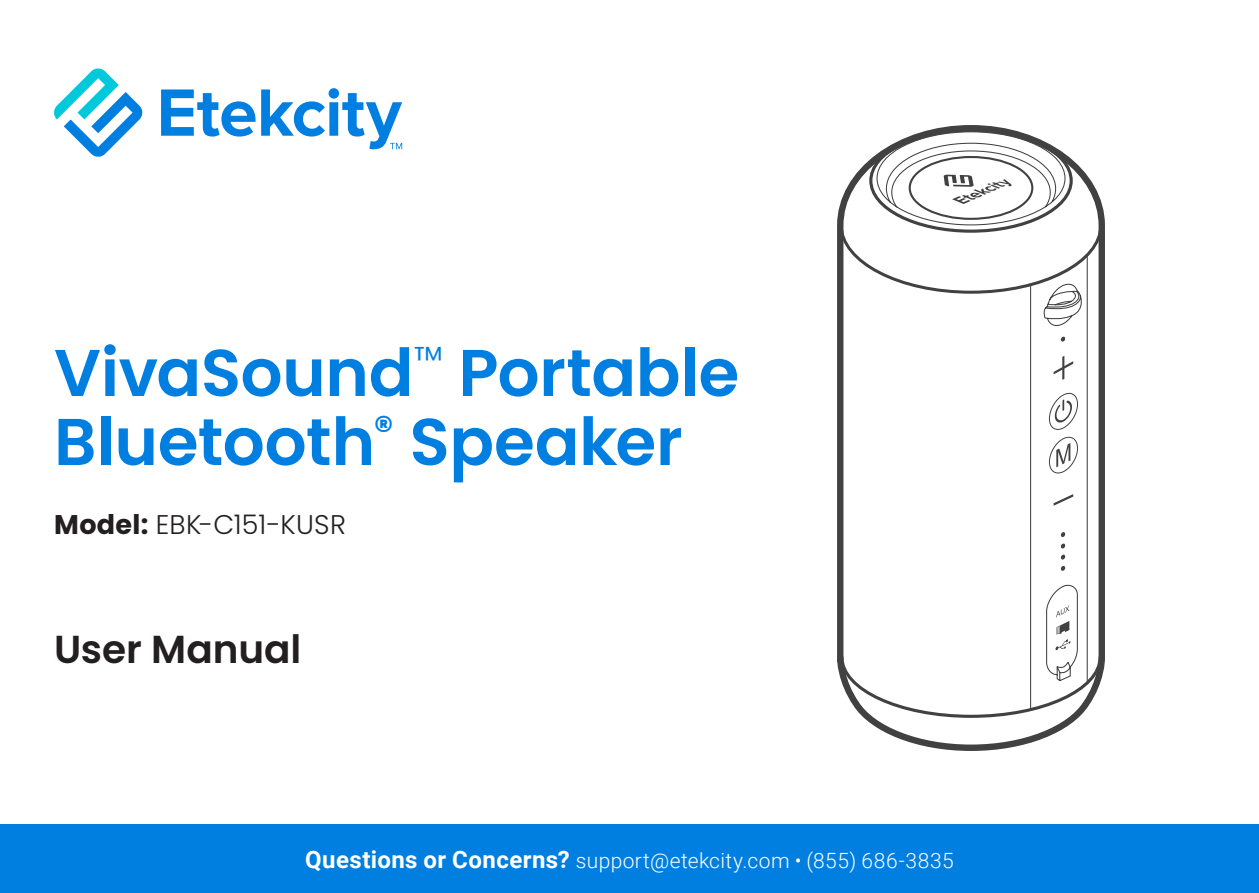
<style>
.page{position:relative;width:1259px;height:893px;background:#fff}
.page>*{position:absolute;margin:0;border:0;box-sizing:border-box;transform-origin:0 0}
.Cover_Title{font:600 66px/69px "Poppins";letter-spacing:-.005em;color:#007fe1}
.Cover__User_Manual{font:600 39px "Poppins";letter-spacing:-.005em;color:#231f20}
.Cover_Model{font:300 27px "Poppins";letter-spacing:.01em;color:#231f20}
.Cover_Bar_Text{font:300 21px "Roboto";letter-spacing:.02em;color:#fff}
.s1{font-weight:700}
.s2{font-weight:700;font-size:24px}
</style>
<div class="page">
<div style="left:0;top:824px;width:1259px;height:69px;background:#007fe1"></div>
<svg style="left:54px;top:68px;width:89px;height:89px"></svg>
<svg style="left:161px;top:89px;width:94px;height:48px"></svg>
<svg style="left:261px;top:88px;width:141px;height:61px"></svg>
<svg style="left:837px;top:125px;width:268px;height:626px"></svg>
<svg style="left:876px;top:131px;width:212px;height:451px"></svg>
<svg style="left:943px;top:175px;width:69px;height:29px"></svg>
<svg style="left:1060px;top:336px;width:5px;height:6px"></svg>
<svg style="left:1060px;top:532px;width:5px;height:5px"></svg>
<svg style="left:1060px;top:543px;width:5px;height:28px"></svg>
<svg style="left:1048px;top:390px;width:30px;height:87px"></svg>
<svg style="left:1053px;top:494px;width:20px;height:12px"></svg>
<svg style="left:1053px;top:356px;width:20px;height:24px"></svg>
<svg style="left:838px;top:222px;width:266px;height:106px"></svg>
<svg style="left:838px;top:582px;width:265px;height:137px"></svg>
<p class="Cover_Title" style="left:54px;top:339px;width:687px">VivaSound<sup>™</sup> Portable<br>Bluetooth<sup>®</sup> Speaker</p>
<p class="Cover_Model" style="left:54px;top:509px;width:293px"><span class="s1">Model:</span> EBK-C151-KUSR</p>
<p class="Cover__User_Manual" style="left:54px;top:626px;width:249px">User Manual</p>
<p class="Cover_Bar_Text" style="left:305px;top:846px;width:650px"><span class="s2">Questions or Concerns?</span> support@etekcity.com • (855) 686-3835</p>
</div>
